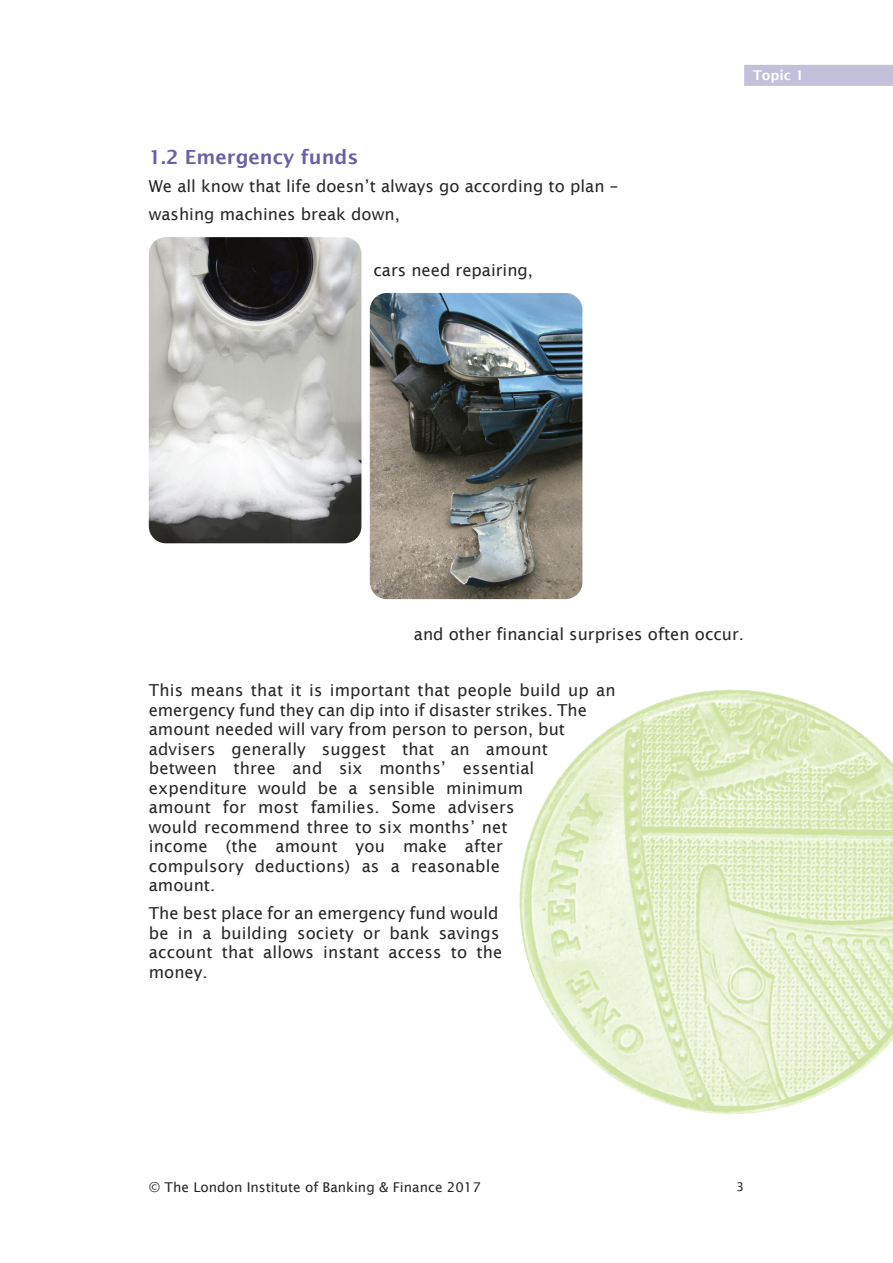
<style>
.page{position:relative;width:893px;height:1263px;background:#fff}
.page>*{position:absolute;margin:0;border:0;box-sizing:border-box;transform-origin:0 0}
.t1{font:600 19.5px "Lucida Sans";color:#6861a8}
.t2{font:16.5px/19.5px "Lucida Sans";letter-spacing:.01em;color:#272627}
.t3{font:13.5px "Lucida Sans";color:#272627}
.t4{font:600 13.5px "Lucida Sans";color:#fff}
.t5{font:12px "Lucida Sans";color:#272627}
</style>
<div class="page">
<img style="left:149px;top:237px;width:212px;height:306px;border-radius:17px">
<img style="left:370px;top:293px;width:212px;height:306px;border-radius:17px">
<img style="left:519px;top:690px;width:374px;height:424px">
<div style="left:744px;top:65px;width:149px;height:21px;background:#c3c0dc"></div>
<p class="t1" style="left:149px;top:145px;width:211px">1.2 Emergency funds</p>
<p class="t2" style="left:149px;top:172px;width:471px;line-height:28px">We all know that life doesn’t always go according to plan – washing machines break down,</p>
<p class="t2" style="left:373px;top:260px;width:161px">cars need repairing,</p>
<p class="t4" style="left:753px;top:67px;width:53px">Topic 1</p>
<p class="t2" style="left:414px;top:624px;width:332px">and other financial surprises often occur.</p>
<p class="t2" style="left:149px;top:680px;width:468px">This means that it is important that people build up an emergency fund they can dip into if disaster strikes. The amount needed will vary from person to person, but advisers generally suggest that an amount between three and six months’ essential expenditure would be a sensible minimum<br>amount for most families. Some advisers<br>would recommend three to six months’ net<br>income (the amount you make after<br>compulsory deductions) as a reasonable<br>amount.</p>
<p class="t2" style="left:149px;top:903px;width:355px">The best place for an emergency fund would be in a building society or bank savings account that allows instant access to the money.</p>
<p class="t3" style="left:149px;top:1179px;width:334px">© The London Institute of Banking &amp; Finance 2017</p>
<p class="t5" style="left:737px;top:1179px;width:9px">3</p>
</div>
